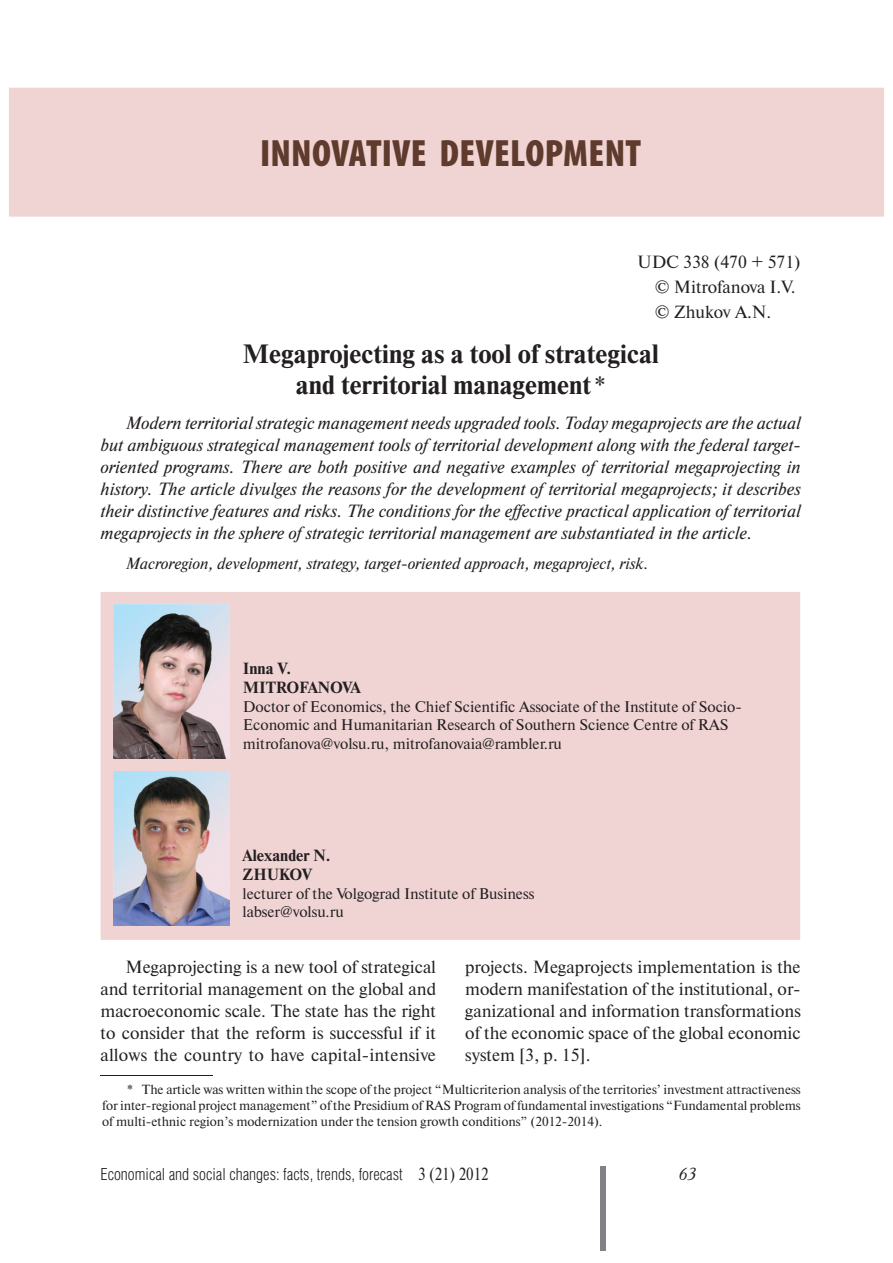
<style>
.page{position:relative;width:893px;height:1263px;background:#fff}
.page>*{position:absolute;margin:0;border:0;box-sizing:border-box;transform-origin:0 0}
.t1{font:900 condensed 38.25px "Myriad Pro";letter-spacing:.01em;color:#5f3b2e}
.t2{font:700 26.4px/31.8px "Newton C";color:#231f20;text-align:center}
.t3{font:italic 17.7px/22px "Newton C";color:#231f20;text-align:justify}
.t4{font:17.7px/22px "Newton C";color:#231f20;text-align:justify}
.t5{font:italic 17.7px "Academy";color:#231f20}
.t6{font:300 16.65px "Helios Cond";color:#231f20}
.t7{font:italic 16.2px "Newton C";color:#231f20}
.t8{font:700 16.2px/19.4px "Newton C";color:#231f20}
.t9{font:15.45px/18.5px "Newton C";color:#231f20}
.t10{font:13.2px/15.9px "Newton C";color:#231f20;text-align:justify}
.s1{font-weight:400;font-size:25.05px}
.s2{font-family:"Newton C";font-weight:400;font-size:17.7px}
</style>
<div class="page">
<div style="left:600px;top:1166px;width:6px;height:84px;background:#808285"></div>
<div style="left:101px;top:592px;width:699px;height:348px;background:#f0d4d4"></div>
<hr style="left:101px;top:1075px;width:112px;height:1px;background:#231f20">
<img style="left:113px;top:771px;width:117px;height:154px">
<img style="left:113px;top:604px;width:117px;height:155px">
<div style="left:9px;top:88px;width:875px;height:129px;background:#f0d4d4"></div>
<h1 class="t1" style="left:260px;top:131px;width:383px">INNOVATIVE DEVELOPMENT</h1>
<p class="t4" style="left:655px;top:250px;width:147px;line-height:25.3px;text-align:left;text-indent:-18px">UDC 338 (470 + 571) © Mitrofanova I.V. © Zhukov A.N.</p>
<h2 class="t2" style="left:243px;top:340px;width:418px">Megaprojecting as a tool of strategical and territorial management <span class="s1">*</span></h2>
<p class="t3" style="left:101px;top:413px;width:702px;text-indent:25px">Modern territorial strategic management needs upgraded tools. Today megaprojects are the actual but ambiguous strategical management tools of territorial development along with the federal target&shy;oriented programs. There are both positive and negative examples of territorial megaprojecting in history. The article divulges the reasons for the development of territorial megaprojects; it describes their distinctive features and risks. The conditions for the effective practical application of territorial megaprojects in the sphere of strategic territorial management are substantiated in the article.</p>
<p class="t7" style="left:126px;top:558px;width:524px">Macroregion, development, strategy, target-oriented approach, megaproject, risk.</p>
<p class="t8" style="left:243px;top:660px;width:119px">Inna V.<br>MITROFANOVA</p>
<p class="t9" style="left:243px;top:698px;width:501px">Doctor of Economics, the Chief Scientific Associate of the Institute of Socio-<br>Economic and Humanitarian Research of Southern Science Centre of RAS mitrofanova@volsu.ru, mitrofanovaia@rambler.ru</p>
<p class="t8" style="left:243px;top:847px;width:89px">Alexander N.<br>ZHUKOV</p>
<p class="t9" style="left:243px;top:886px;width:293px">lecturer of the Volgograd Institute of Business labser@volsu.ru</p>
<p class="t4" style="left:101px;top:958px;width:337px;text-indent:25px">Megaprojecting is a new tool of strategical and territorial management on the global and macroeconomic scale. The state has the right to consider that the reform is successful if it allows the country to have capital-intensive</p>
<p class="t4" style="left:465px;top:958px;width:337px">projects. Megaprojects implementation is the modern manifestation of the institutional, or&shy;ganizational and information transformations of the economic space of the global economic system [3, p. 15].</p>
<p class="t10" style="left:102px;top:1083px;width:700px;text-indent:25px">* The article was written within the scope of the project “Multicriterion analysis of the territories’ investment attractiveness for inter-regional project management” of the Presidium of RAS Program of fundamental investigations “Fundamental problems of multi-ethnic region’s modernization under the tension growth conditions” (2012-2014).</p>
<p class="t6" style="left:101px;top:1168px;width:390px">Economical and social changes: facts, trends, forecast <span class="s2">3 (21) 2012</span></p>
<p class="t5" style="left:679px;top:1166px;width:19px">63</p>
</div>
